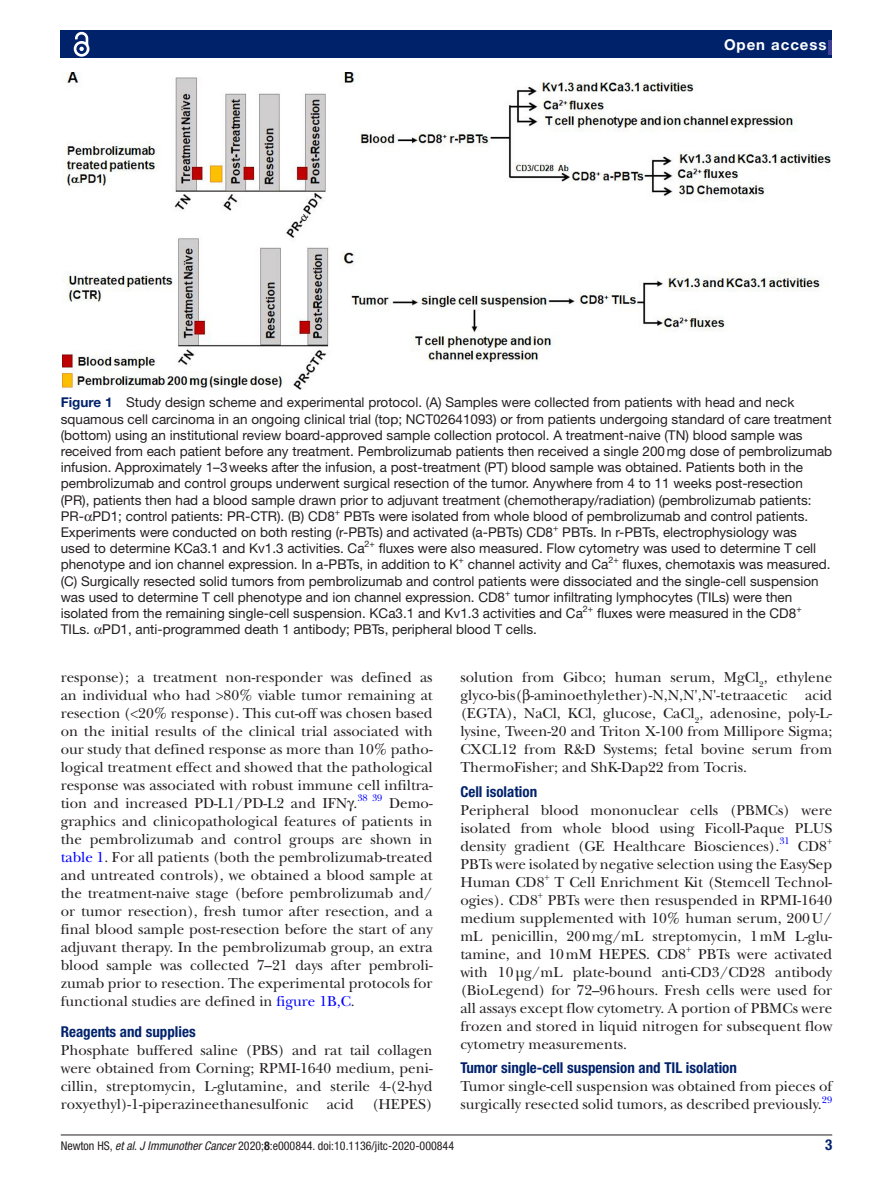
<style>
.page{position:relative;width:893px;height:1191px;background:#fff}
.page>*{position:absolute;margin:0;border:0;box-sizing:border-box;transform-origin:0 0}
.t1{font:15px/18px "New Baskerville";color:#231f20;text-align:justify}
.t2{font:700 condensed 15px "Helvetica Neue LT Std";color:#00226b}
.t3{font:700 15px "Helvetica Neue LT Std";letter-spacing:.065em;color:#fff}
.t4{font:13.5px/16.2px "Helvetica Neue LT Std";color:#231f20}
.t5{font:condensed 12px "Helvetica Neue LT Std";color:#231f20}
.t6{font:9.9px "New Baskerville";color:#00f}
.t7{font:9.9px "New Baskerville";color:#231f20}
.s1{font-weight:700;color:#00226b}
.s2{color:#00f}
.s3{font-style:italic}
.s4{font-weight:700}
</style>
<div class="page">
<hr style="left:61px;top:1134px;width:771px;height:1px;background:#231f20">
<div style="left:61px;top:31px;width:771px;height:27px;background:#00226b"></div>
<hr style="left:828px;top:40px;width:4px;height:15px;background:#414099">
<svg style="left:73px;top:31px;width:17px;height:26px"></svg>
<img style="left:62px;top:73px;width:769px;height:317px">
<p class="t3" style="left:724px;top:35px;width:104px">Open access</p>
<p class="t4" style="left:61px;top:394px;width:773px"><span class="s1">Figure 1</span> Study design scheme and experimental protocol. (A) Samples were collected from patients with head and neck squamous cell carcinoma in an ongoing clinical trial (top; NCT02641093) or from patients undergoing standard of care treatment (bottom) using an institutional review board-approved sample collection protocol. A treatment-naive (TN) blood sample was received from each patient before any treatment. Pembrolizumab patients then received a single 200mg dose of pembrolizumab infusion. Approximately 1–3weeks after the infusion, a post-treatment (PT) blood sample was obtained. Patients both in the pembrolizumab and control groups underwent surgical resection of the tumor. Anywhere from 4 to 11 weeks post-resection (PR), patients then had a blood sample drawn prior to adjuvant treatment (chemotherapy/radiation) (pembrolizumab patients:<br>PR- PD1; control patients: PR-CTR). (B) CD8<sup>+</sup> PBTs were isolated from whole blood of pembrolizumab and control patients.<br>Experiments were conducted on both resting (r-PBTs) and activated (a-PBTs) CD8<sup>+</sup> PBTs. In r-PBTs, electrophysiology was<br>used to determine KCa3.1 and Kv1.3 activities. Ca<sup>2+</sup> fluxes were also measured. Flow cytometry was used to determine T cell phenotype and ion channel expression. In a-PBTs, in addition to K<sup>+</sup> channel activity and Ca<sup>2+</sup> fluxes, chemotaxis was measured. (C) Surgically resected solid tumors from pembrolizumab and control patients were dissociated and the single-cell suspension was used to determine T cell phenotype and ion channel expression. CD8<sup>+</sup> tumor infiltrating lymphocytes (TILs) were then isolated from the remaining single-cell suspension. KCa3.1 and Kv1.3 activities and Ca<sup>2+</sup> fluxes were measured in the CD8<sup>+ </sup>TILs. PD1, anti-programmed death 1 antibody; PBTs, peripheral blood T cells.</p>
<p class="t1" style="left:61px;top:668px;width:373px">response); a treatment non-responder was defined as an individual who had &gt;80% viable tumor remaining at resection (&lt;20% response). This cut-off was chosen based on the initial results of the clinical trial associated with our study that defined response as more than 10% patho&shy;logical treatment effect and showed that the pathological response was associated with robust immune cell infiltra&shy;tion and increased PD-L1/PD-L2 and IFN .<sup>38</sup> <sup>39</sup> Demo&shy;graphics and clinicopathological features of patients in the pembrolizumab and control groups are shown in <span class="s2">table 1</span>. For all patients (both the pembrolizumab-treated and untreated controls), we obtained a blood sample at the treatment-naive stage (before pembrolizumab and/ or tumor resection), fresh tumor after resection, and a final blood sample post-resection before the start of any adjuvant therapy. In the pembrolizumab group, an extra blood sample was collected 7–21 days after pembroli&shy;zumab prior to resection. The experimental protocols for functional studies are defined in <span class="s2">figure 1B,C</span>.</p>
<p class="t2" style="left:61px;top:1023px;width:136px">Reagents and supplies</p>
<p class="t1" style="left:61px;top:1041px;width:373px">Phosphate buffered saline (PBS) and rat tail collagen were obtained from Corning; RPMI-1640 medium, peni&shy;cillin, streptomycin, L-glutamine, and sterile 4-(2-hyd roxyethyl)-1-piperazineethanesulfonic acid (HEPES)</p>
<p class="t1" style="left:460px;top:668px;width:373px">solution from Gibco; human serum, MgCl<sub>2</sub>, ethylene glyco-bis( -aminoethylether)-N,N,N',N'-tetraacetic acid (EGTA), NaCl, KCl, glucose, CaCl<sub>2</sub>, adenosine, poly-L&shy;lysine, Tween-20 and Triton X-100 from Millipore Sigma; CXCL12 from R&amp;D Systems; fetal bovine serum from ThermoFisher; and ShK-Dap22 from Tocris.</p>
<p class="t2" style="left:460px;top:782px;width:78px">Cell isolation</p>
<p class="t1" style="left:460px;top:800px;width:373px">Peripheral blood mononuclear cells (PBMCs) were isolated from whole blood using Ficoll-Paque PLUS density gradient (GE Healthcare Biosciences).</p>
<p class="t6" style="left:779px;top:834px;width:12px">31</p>
<p class="t1" style="left:798px;top:836px;width:31px">CD8</p>
<p class="t7" style="left:827px;top:834px;width:7px">+</p>
<p class="t1" style="left:460px;top:854px;width:373px">PBTs were isolated by negative selection using the EasySep<br>Human CD8</p>
<p class="t7" style="left:544px;top:870px;width:7px">+</p>
<p class="t1" style="left:555px;top:872px;width:279px">T Cell Enrichment Kit (Stemcell Technol-</p>
<p class="t1" style="left:460px;top:890px;width:79px">ogies). CD8</p>
<p class="t7" style="left:538px;top:888px;width:7px">+</p>
<p class="t1" style="left:460px;top:890px;width:373px;text-indent:87px">PBTs were then resuspended in RPMI-1640 medium supplemented with 10% human serum, 200U/ mL penicillin, 200mg/mL streptomycin, 1mM L-glu&shy;tamine, and 10mM HEPES. CD8</p>
<p class="t7" style="left:686px;top:942px;width:7px">+</p>
<p class="t1" style="left:460px;top:944px;width:373px;text-indent:238px">PBTs were activated with 10µg/mL plate-bound anti-CD3/CD28 antibody (BioLegend) for 72–96hours. Fresh cells were used for all assays except flow cytometry. A portion of PBMCs were frozen and stored in liquid nitrogen for subsequent flow cytometry measurements.</p>
<p class="t2" style="left:460px;top:1059px;width:278px">Tumor single-cell suspension and TIL isolation</p>
<p class="t1" style="left:460px;top:1077px;width:373px">Tumor single-cell suspension was obtained from pieces of surgically resected solid tumors, as described previously.</p>
<p class="t6" style="left:822px;top:1093px;width:12px">29</p>
<p class="t5" style="left:61px;top:1138px;width:395px">Newton HS, <span class="s3">et al</span>. <span class="s3">J Immunother Cancer</span> 2020;<span class="s4">8</span>:e000844. doi:10.1136/jitc-2020-000844</p>
<p class="t2" style="left:825px;top:1135px;width:9px">3</p>
</div>
